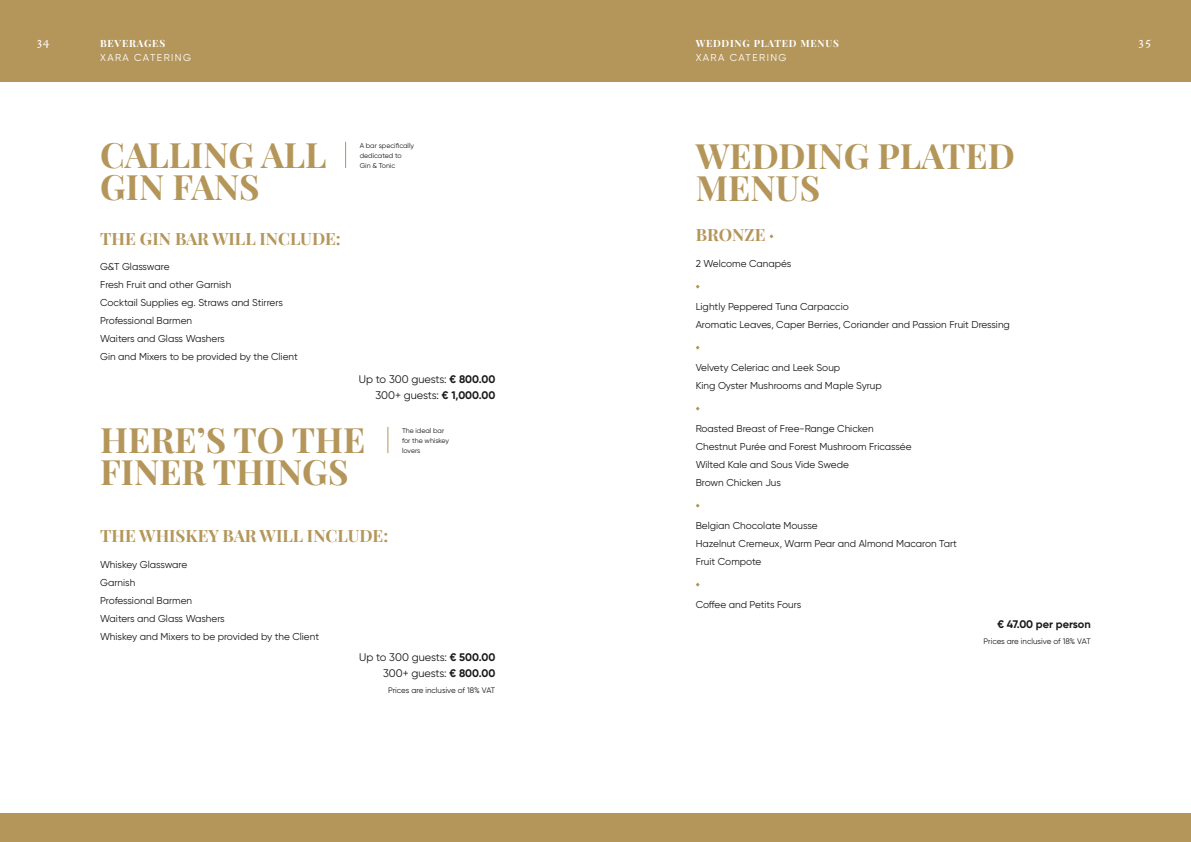
<style>
.page{position:relative;width:1191px;height:842px;background:#fff}
.page>*{position:absolute;margin:0;border:0;box-sizing:border-box;transform-origin:0 0}
.t1{font:700 35px/32px "Playfair Display";color:#b4965a}
.t2{font:700 17px "Playfair Display";color:#b4965a}
.t3{font:14.5px "Adobe Jenson Pro";color:#fff}
.t4{font:11px/16px "Gilroy";color:#191919;text-align:right}
.t5{font:700 11px "Gilroy";color:#191919}
.t6{font:10px/18px "Gilroy";color:#191919}
.t7{font:700 10px "Playfair Display";letter-spacing:.075em;color:#fff}
.t8{font:10px "Gilroy";letter-spacing:.14em;color:#fff}
.t9{font:8px "Gilroy";color:#191919}
.t10{font:7px/10px "Gilroy";color:#191919}
.s1{font-weight:700}
</style>
<div class="page">
<div style="left:0;top:0;width:1191px;height:82px;background:#b4965a"></div>
<div style="left:0;top:813px;width:1191px;height:29px;background:#b4965a"></div>
<svg style="left:345px;top:142px;width:1px;height:26px"></svg>
<svg style="left:387px;top:427px;width:1px;height:26px"></svg>
<svg style="left:695px;top:285px;width:4px;height:4px"></svg>
<svg style="left:695px;top:346px;width:4px;height:4px"></svg>
<svg style="left:695px;top:407px;width:4px;height:4px"></svg>
<svg style="left:695px;top:504px;width:4px;height:4px"></svg>
<svg style="left:695px;top:583px;width:4px;height:4px"></svg>
<h3 class="t3" style="left:36px;top:36px;width:15px">34</h3>
<p class="t7" style="left:100px;top:37px;width:66px">BEVERAGES</p>
<h3 class="t3" style="left:1138px;top:36px;width:15px">35</h3>
<p class="t8" style="left:100px;top:53px;width:92px">XARA CATERING</p>
<p class="t7" style="left:695px;top:38px;width:145px">WEDDING PLATED MENUS</p>
<p class="t8" style="left:695px;top:53px;width:92px">XARA CATERING</p>
<h1 class="t1" style="left:100px;top:139px;width:228px">CALLING ALL<br>GIN FANS</h1>
<h2 class="t2" style="left:100px;top:229px;width:242px">THE GIN BAR WILL INCLUDE:</h2>
<p class="t6" style="left:100px;top:257px;width:199px">G&amp;T Glassware<br>Fresh Fruit and other Garnish<br>Cocktail Supplies eg. Straws and Stirrers<br>Professional Barmen<br>Waiters and Glass Washers<br>Gin and Mixers to be provided by the Client</p>
<p class="t10" style="left:360px;top:141px;width:56px">A bar specifically dedicated to<br>Gin &amp; Tonic</p>
<p class="t4" style="left:359px;top:371px;width:138px">Up to 300 guests: <span class="s1">€ 800.00<br></span>300+ guests: <span class="s1">€ 1,000.00</span></p>
<h1 class="t1" style="left:100px;top:424px;width:267px">HERE’S TO THE<br>FINER THINGS</h1>
<p class="t10" style="left:402px;top:426px;width:49px">The ideal bar for the whiskey lovers</p>
<h2 class="t2" style="left:100px;top:526px;width:289px">THE WHISKEY BAR WILL INCLUDE:</h2>
<p class="t6" style="left:100px;top:555px;width:220px">Whiskey Glassware<br>Garnish<br>Professional Barmen<br>Waiters and Glass Washers<br>Whiskey and Mixers to be provided by the Client</p>
<p class="t4" style="left:359px;top:649px;width:138px">Up to 300 guests: <span class="s1">€ 500.00<br></span>300+ guests: <span class="s1">€ 800.00</span></p>
<p class="t9" style="left:388px;top:686px;width:109px">Prices are inclusive of 18% VAT</p>
<h1 class="t1" style="left:695px;top:140px;width:321px">WEDDING PLATED<br>MENUS</h1>
<h2 class="t2" style="left:695px;top:225px;width:71px">BRONZE</h2>
<p class="t6" style="left:695px;top:254px;width:97px">2 Welcome Canapés</p>
<p class="t6" style="left:695px;top:297px;width:316px">Lightly Peppered Tuna Carpaccio<br>Aromatic Leaves, Caper Berries, Coriander and Passion Fruit Dressing</p>
<p class="t6" style="left:695px;top:358px;width:188px">Velvety Celeriac and Leek Soup<br>King Oyster Mushrooms and Maple Syrup</p>
<p class="t6" style="left:695px;top:419px;width:217px">Roasted Breast of Free-Range Chicken Chestnut Purée and Forest Mushroom Fricassée Wilted Kale and Sous Vide Swede<br>Brown Chicken Jus</p>
<p class="t6" style="left:695px;top:516px;width:263px">Belgian Chocolate Mousse<br>Hazelnut Cremeux, Warm Pear and Almond Macaron Tart<br>Fruit Compote</p>
<p class="t6" style="left:695px;top:595px;width:107px">Coffee and Petits Fours</p>
<p class="t5" style="left:997px;top:619px;width:95px">€ 47.00 per person</p>
<p class="t9" style="left:983px;top:637px;width:109px">Prices are inclusive of 18% VAT</p>
</div>
